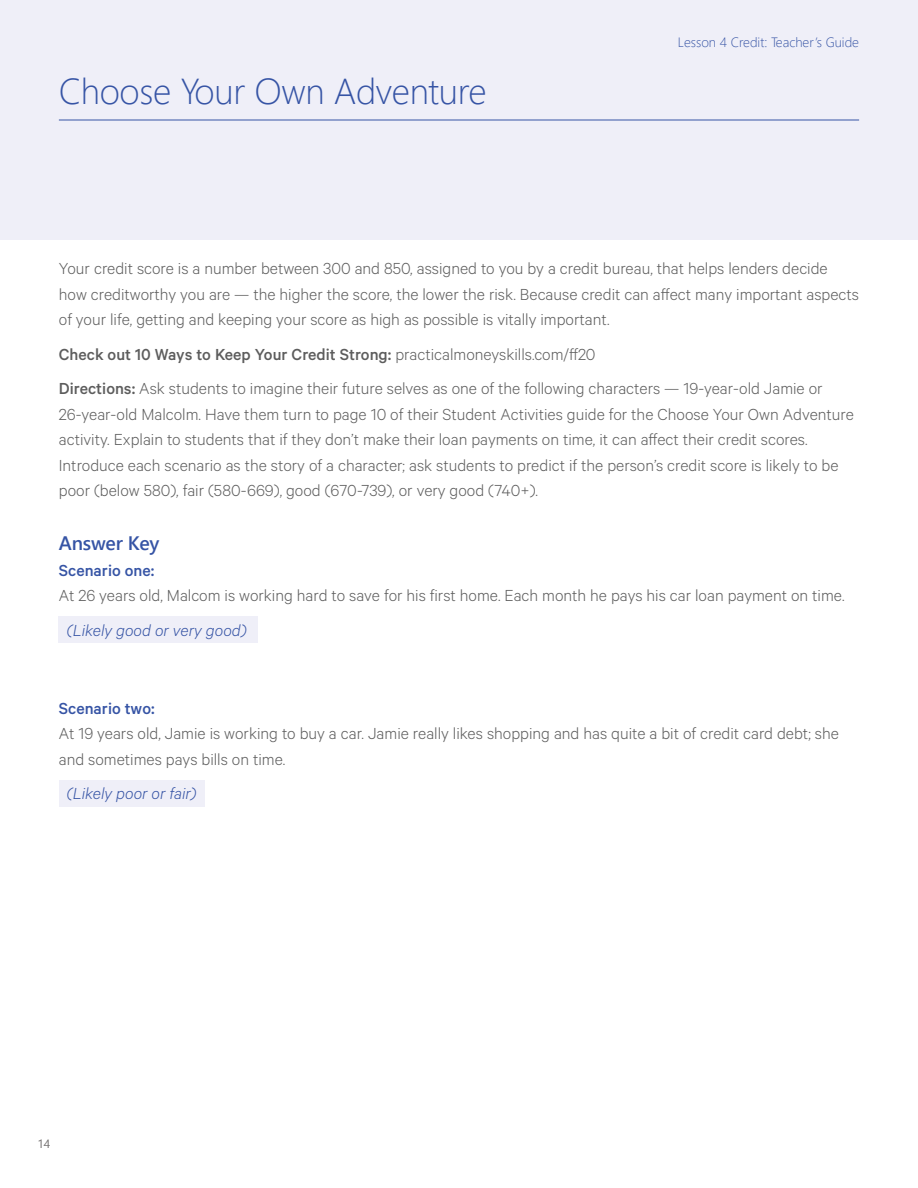
<style>
.page{position:relative;width:918px;height:1188px;background:#fff}
.page>*{position:absolute;margin:0;border:0;box-sizing:border-box;transform-origin:0 0}
.t1{font:300 36px "Segoe UI";letter-spacing:-.01em;color:#3654a5}
.t2{font:600 19.5px "Segoe UI";letter-spacing:-.01em;color:#3654a5}
.t3{font:300 18px/25.5px "Calibre";color:#5d5d5d}
.t4{font:italic 300 18px "Calibre";color:#3654a5}
.t5{font:500 18px "Calibre";color:#3654a5}
.t6{font:300 13.5px "Segoe UI";color:#3654a5}
.t7{font:12px "Segoe UI";color:#757272}
.s1{font-weight:500}
</style>
<div class="page">
<div style="left:0;top:0;width:918px;height:240px;background:#efeff8"></div>
<hr style="left:59px;top:120px;width:800px;height:1px;background:#3654a5">
<div style="left:59px;top:616px;width:199px;height:27px;background:#efeff8"></div>
<div style="left:59px;top:780px;width:145px;height:27px;background:#efeff8"></div>
<h1 class="t1" style="left:59px;top:64px;width:429px">Choose Your Own Adventure</h1>
<p class="t6" style="left:678px;top:32px;width:183px">Lesson 4 Credit: Teacher’s Guide</p>
<p class="t3" style="left:59px;top:255px;width:802px">Your credit score is a number between 300 and 850, assigned to you by a credit bureau, that helps lenders decide how creditworthy you are — the higher the score, the lower the risk. Because credit can affect many important aspects of your life, getting and keeping your score as high as possible is vitally important.</p>
<p class="t3" style="left:59px;top:336px;width:765px;line-height:34.5px"><span class="s1">Check out 10 Ways to Keep Your Credit Strong:</span> practicalmoneyskills.com/ff20<br><span class="s1">Directions:</span> Ask students to imagine their future selves as one of the following characters — 19-year-old Jamie or</p>
<p class="t3" style="left:59px;top:401px;width:797px">26-year-old Malcolm. Have them turn to page 10 of their Student Activities guide for the Choose Your Own Adventure activity. Explain to students that if they don’t make their loan payments on time, it can affect their credit scores.<br>Introduce each scenario as the story of a character; ask students to predict if the person’s credit score is likely to be poor (below 580), fair (580-669), good (670-739), or very good (740+).</p>
<p class="t2" style="left:59px;top:529px;width:102px">Answer Key</p>
<p class="t5" style="left:59px;top:560px;width:97px">Scenario one:</p>
<p class="t3" style="left:59px;top:582px;width:787px">At 26 years old, Malcom is working hard to save for his first home. Each month he pays his car loan payment on time.</p>
<p class="t4" style="left:67px;top:620px;width:181px">(Likely good or very good)</p>
<p class="t5" style="left:59px;top:698px;width:97px">Scenario two:</p>
<p class="t3" style="left:59px;top:720px;width:782px">At 19 years old, Jamie is working to buy a car. Jamie really likes shopping and has quite a bit of credit card debt; she and sometimes pays bills on time.</p>
<p class="t4" style="left:67px;top:783px;width:131px">(Likely poor or fair)</p>
<p class="t7" style="left:38px;top:1135px;width:14px">14</p>
</div>
